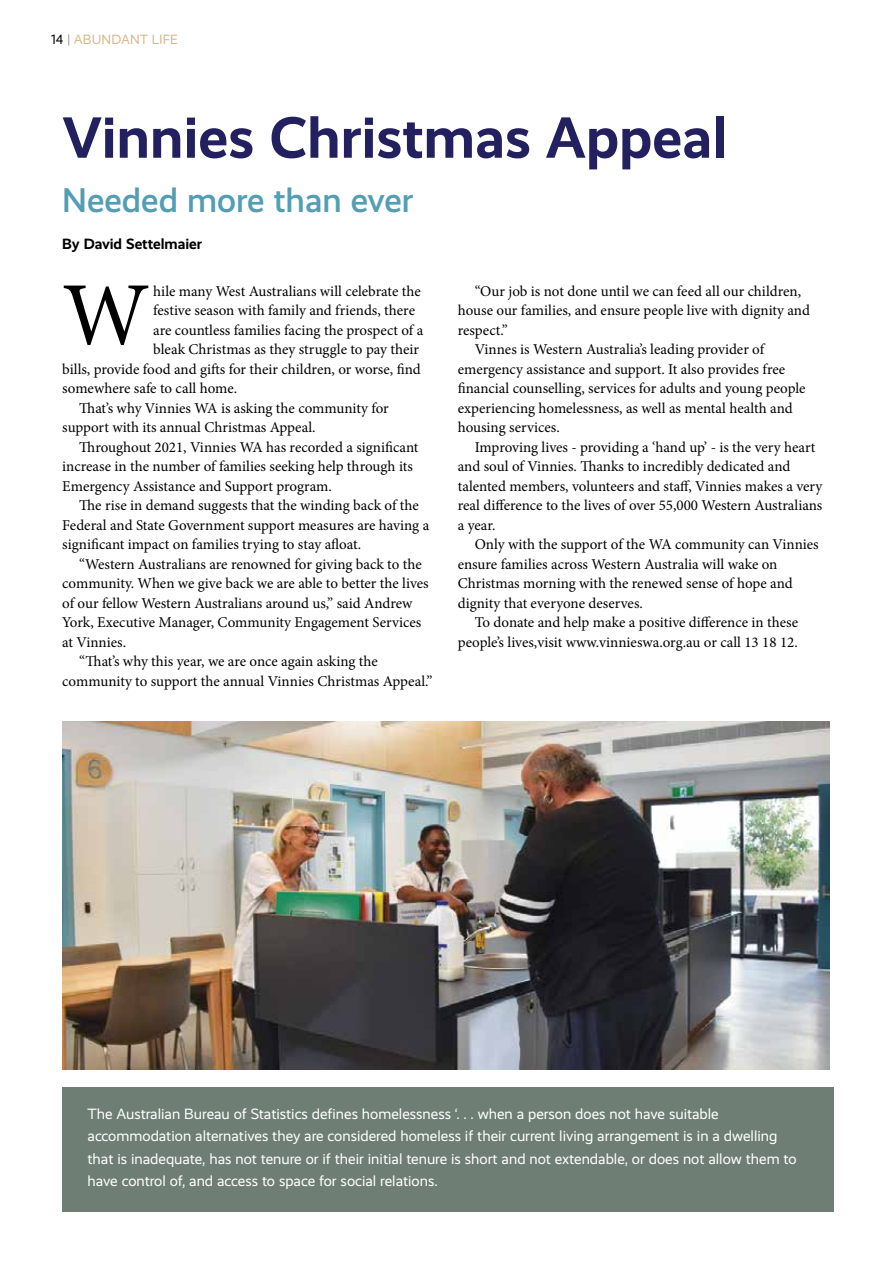
<style>
.page{position:relative;width:893px;height:1263px;background:#fff}
.page>*{position:absolute;margin:0;border:0;box-sizing:border-box;transform-origin:0 0}
.t1{font:90px "Minion Pro";color:#000}
.t2{font:700 58.5px "Realist";color:#22205f}
.t3{font:500 34.5px "Realist";color:#539eb4}
.t4{font:15px "Minion Pro";color:#000}
.t5{font:15px/22.5px "Realist";color:#fff}
.t6{font:700 15px "Realist";color:#000}
.t7{font:13.5px "Realist";letter-spacing:.01em;color:#d5b785}
.s1{color:#000}
.s2{color:#939598}
</style>
<div class="page">
<div style="left:62px;top:1087px;width:772px;height:125px;background:#6e7e74"></div>
<img style="left:62px;top:722px;width:767px;height:347px">
<p class="t7" style="left:51px;top:32px;width:128px"><span class="s1">14</span> <span class="s2">|</span> ABUNDANT LIFE</p>
<h2 class="t2" style="left:62px;top:104px;width:666px">Vinnies Christmas Appeal</h2>
<h3 class="t3" style="left:62px;top:180px;width:353px">Needed more than ever</h3>
<p class="t6" style="left:62px;top:235px;width:141px">By David Settelmaier</p>
<p class="t4" style="left:153px;top:281px;width:269px">hile many West Australians will celebrate the</p>
<p class="t4" style="left:153px;top:300px;width:263px">festive season with family and friends, there</p>
<p class="t4" style="left:153px;top:320px;width:272px">are countless families facing the prospect of a</p>
<p class="t4" style="left:153px;top:339px;width:267px">bleak Christmas as they struggle to pay their</p>
<p class="t4" style="left:62px;top:359px;width:360px">bills, provide food and gifts for their children, or worse, find</p>
<p class="t4" style="left:62px;top:378px;width:176px">somewhere safe to call home.</p>
<p class="t4" style="left:79px;top:398px;width:311px">That’s why Vinnies WA is asking the community for</p>
<p class="t4" style="left:62px;top:417px;width:255px">support with its annual Christmas Appeal.</p>
<p class="t4" style="left:79px;top:437px;width:341px">Throughout 2021, Vinnies WA has recorded a significant</p>
<p class="t4" style="left:62px;top:456px;width:352px">increase in the number of families seeking help through its</p>
<p class="t4" style="left:62px;top:476px;width:271px">Emergency Assistance and Support program.</p>
<p class="t4" style="left:79px;top:495px;width:341px">The rise in demand suggests that the winding back of the</p>
<p class="t4" style="left:62px;top:515px;width:369px">Federal and State Government support measures are having a</p>
<p class="t4" style="left:62px;top:534px;width:300px">significant impact on families trying to stay afloat.</p>
<p class="t4" style="left:79px;top:554px;width:344px">“Western Australians are renowned for giving back to the</p>
<p class="t4" style="left:62px;top:573px;width:368px">community. When we give back we are able to better the lives</p>
<p class="t4" style="left:62px;top:593px;width:352px">of our fellow Western Australians around us,” said Andrew</p>
<p class="t4" style="left:62px;top:612px;width:360px">York, Executive Manager, Community Engagement Services</p>
<p class="t4" style="left:62px;top:632px;width:65px">at Vinnies.</p>
<p class="t4" style="left:79px;top:651px;width:300px">“That’s why this year, we are once again asking the</p>
<p class="t4" style="left:62px;top:671px;width:372px">community to support the annual Vinnies Christmas Appeal.”</p>
<h1 class="t1" style="left:62px;top:255px;width:89px">W</h1>
<p class="t4" style="left:475px;top:281px;width:328px">“Our job is not done until we can feed all our children,</p>
<p class="t4" style="left:458px;top:300px;width:354px">house our families, and ensure people live with dignity and</p>
<p class="t4" style="left:458px;top:320px;width:52px">respect.”</p>
<p class="t4" style="left:475px;top:339px;width:291px">Vinnes is Western Australia’s leading provider of</p>
<p class="t4" style="left:458px;top:359px;width:329px">emergency assistance and support. It also provides free</p>
<p class="t4" style="left:458px;top:378px;width:349px">financial counselling, services for adults and young people</p>
<p class="t4" style="left:458px;top:398px;width:337px">experiencing homelessness, as well as mental health and</p>
<p class="t4" style="left:458px;top:417px;width:104px">housing services.</p>
<p class="t4" style="left:475px;top:437px;width:342px">Improving lives - providing a ‘hand up’ - is the very heart</p>
<p class="t4" style="left:458px;top:456px;width:334px">and soul of Vinnies. Thanks to incredibly dedicated and</p>
<p class="t4" style="left:458px;top:476px;width:366px">talented members, volunteers and staff, Vinnies makes a very</p>
<p class="t4" style="left:458px;top:495px;width:366px">real difference to the lives of over 55,000 Western Australians</p>
<p class="t4" style="left:458px;top:515px;width:39px">a year.</p>
<p class="t4" style="left:475px;top:534px;width:346px">Only with the support of the WA community can Vinnies</p>
<p class="t4" style="left:458px;top:554px;width:321px">ensure families across Western Australia will wake on</p>
<p class="t4" style="left:458px;top:573px;width:337px">Christmas morning with the renewed sense of hope and</p>
<p class="t4" style="left:458px;top:593px;width:187px">dignity that everyone deserves.</p>
<p class="t4" style="left:475px;top:612px;width:325px">To donate and help make a positive difference in these</p>
<p class="t4" style="left:458px;top:632px;width:342px">people’s lives,visit www.vinnieswa.org.au or call 13 18 12.</p>
<p class="t5" style="left:88px;top:1102px;width:711px">The Australian Bureau of Statistics defines homelessness ‘. . . when a person does not have suitable accommodation alternatives they are considered homeless if their current living arrangement is in a dwelling that is inadequate, has not tenure or if their initial tenure is short and not extendable, or does not allow them to have control of, and access to space for social relations.</p>
</div>
